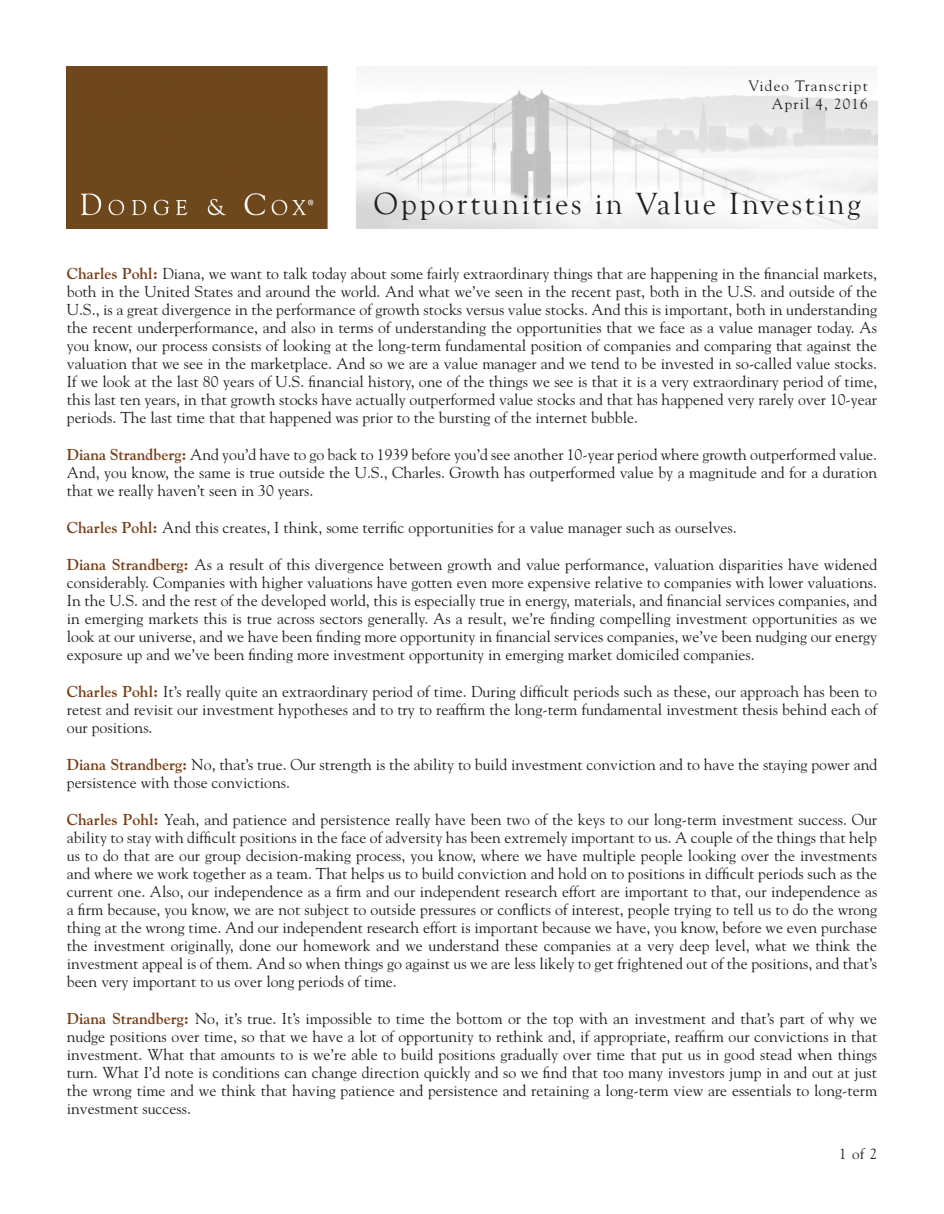
<style>
.page{position:relative;width:944px;height:1214px;background:#fff}
.page>*{position:absolute;margin:0;border:0;box-sizing:border-box;transform-origin:0 0}
.t1{font:31.5px "Goudy Old Style T";letter-spacing:.08em;color:#231f20}
.t2{font:15.75px/18px "Goudy Std";color:#231f20;text-align:justify}
.t3{font:15px/18px "Goudy Std";letter-spacing:.08em;color:#231f20;text-align:right}
.t4{font:15px "Goudy";color:#231f20}
.s1{font-weight:700;color:#794019}
</style>
<div class="page">
<img style="left:67px;top:67px;width:810px;height:162px">
<p class="t3" style="left:748px;top:76px;width:121px">Video Transcript<br>April 4, 2016</p>
<h1 class="t1" style="left:373px;top:186px;width:488px">Opportunities in Value Investing</h1>
<p class="t2" style="left:67px;top:265px;width:812px"><span class="s1">Charles Pohl:</span> Diana, we want to talk today about some fairly extraordinary things that are happening in the financial markets, both in the United States and around the world. And what we’ve seen in the recent past, both in the U.S. and outside of the U.S., is a great divergence in the performance of growth stocks versus value stocks. And this is important, both in understanding the recent underperformance, and also in terms of understanding the opportunities that we face as a value manager today. As you know, our process consists of looking at the long-term fundamental position of companies and comparing that against the valuation that we see in the marketplace. And so we are a value manager and we tend to be invested in so-called value stocks.<br>If we look at the last 80 years of U.S. financial history, one of the things we see is that it is a very extraordinary period of time, this last ten years, in that growth stocks have actually outperformed value stocks and that has happened very rarely over 10-year periods. The last time that that happened was prior to the bursting of the internet bubble.</p>
<p class="t2" style="left:67px;top:445px;width:811px"><span class="s1">Diana Strandberg:</span> And you’d have to go back to 1939 before you’d see another 10-year period where growth outperformed value.<br>And, you know, the same is true outside the U.S., Charles. Growth has outperformed value by a magnitude and for a duration that we really haven’t seen in 30 years.</p>
<p class="t2" style="left:67px;top:518px;width:671px"><span class="s1">Charles Pohl:</span> And this creates, I think, some terrific opportunities for a value manager such as ourselves.</p>
<p class="t2" style="left:67px;top:555px;width:812px"><span class="s1">Diana Strandberg:</span> As a result of this divergence between growth and value performance, valuation disparities have widened considerably. Companies with higher valuations have gotten even more expensive relative to companies with lower valuations.<br>In the U.S. and the rest of the developed world, this is especially true in energy, materials, and financial services companies, and in emerging markets this is true across sectors generally. As a result, we’re finding compelling investment opportunities as we look at our universe, and we have been finding more opportunity in financial services companies, we’ve been nudging our energy exposure up and we’ve been finding more investment opportunity in emerging market domiciled companies.</p>
<p class="t2" style="left:67px;top:682px;width:811px"><span class="s1">Charles Pohl:</span> It’s really quite an extraordinary period of time. During difficult periods such as these, our approach has been to retest and revisit our investment hypotheses and to try to reaffirm the long-term fundamental investment thesis behind each of our positions.</p>
<p class="t2" style="left:67px;top:755px;width:812px"><span class="s1">Diana Strandberg:</span> No, that’s true. Our strength is the ability to build investment conviction and to have the staying power and persistence with those convictions.</p>
<p class="t2" style="left:67px;top:810px;width:812px"><span class="s1">Charles Pohl:</span> Yeah, and patience and persistence really have been two of the keys to our long-term investment success. Our ability to stay with difficult positions in the face of adversity has been extremely important to us. A couple of the things that help us to do that are our group decision-making process, you know, where we have multiple people looking over the investments and where we work together as a team. That helps us to build conviction and hold on to positions in difficult periods such as the current one. Also, our independence as a firm and our independent research effort are important to that, our independence as a firm because, you know, we are not subject to outside pressures or conflicts of interest, people trying to tell us to do the wrong thing at the wrong time. And our independent research effort is important because we have, you know, before we even purchase the investment originally, done our homework and we understand these companies at a very deep level, what we think the investment appeal is of them. And so when things go against us we are less likely to get frightened out of the positions, and that’s been very important to us over long periods of time.</p>
<p class="t2" style="left:67px;top:1009px;width:812px"><span class="s1">Diana Strandberg:</span> No, it’s true. It’s impossible to time the bottom or the top with an investment and that’s part of why we nudge positions over time, so that we have a lot of opportunity to rethink and, if appropriate, reaffirm our convictions in that investment. What that amounts to is we’re able to build positions gradually over time that put us in good stead when things turn. What I’d note is conditions can change direction quickly and so we find that too many investors jump in and out at just the wrong time and we think that having patience and persistence and retaining a long-term view are essentials to long-term investment success.</p>
<p class="t4" style="left:839px;top:1144px;width:39px">1 of 2</p>
</div>
